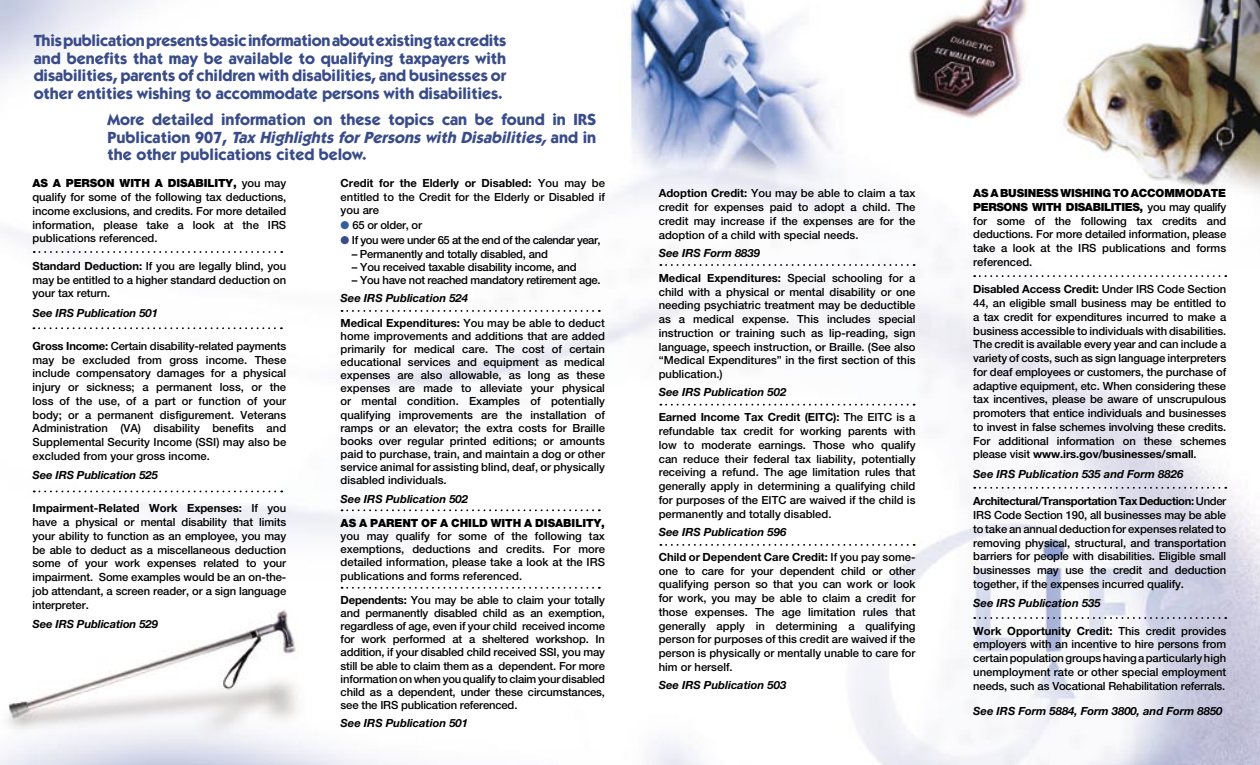
<style>
.page{position:relative;width:1260px;height:765px;background:#fff}
.page>*{position:absolute;margin:0;border:0;box-sizing:border-box;transform-origin:0 0}
.t1{font:700 16.25px/17.5px "Itc Kabel";letter-spacing:-.005em;color:#394c89;text-align:justify}
.t2{font:500 11.25px/13.8px "Helvetica Neue";color:#000;text-align:justify}
.t3{font:italic 700 11.25px "Helvetica Neue";color:#000}
.t4{font:500 11.25px "Helvetica Neue";letter-spacing:-.02em;color:#000}
.t5{font:500 11.25px "Helvetica Neue";letter-spacing:-.04em;color:#000}
.t6{font:500 11.25px "Helvetica Neue";letter-spacing:-.03em;color:#000}
.s1{font-style:italic}
.s2{font-weight:900}
.s3{font-weight:700}
.s4{color:#335f9b}
.s5{color:#394c89}
</style>
<div class="page">
<img style="left:0;top:0;width:1260px;height:765px">
<svg style="left:34px;top:491px;width:248px;height:1px"></svg>
<svg style="left:33px;top:327px;width:249px;height:2px"></svg>
<svg style="left:342px;top:587px;width:258px;height:2px"></svg>
<svg style="left:974px;top:617px;width:252px;height:2px"></svg>
<svg style="left:342px;top:310px;width:258px;height:2px"></svg>
<svg style="left:660px;top:264px;width:255px;height:2px"></svg>
<svg style="left:660px;top:404px;width:255px;height:2px"></svg>
<svg style="left:660px;top:544px;width:255px;height:2px"></svg>
<svg style="left:974px;top:487px;width:252px;height:2px"></svg>
<svg style="left:974px;top:275px;width:252px;height:2px"></svg>
<svg style="left:342px;top:509px;width:258px;height:2px"></svg>
<svg style="left:34px;top:251px;width:248px;height:2px"></svg>
<p class="t1" style="left:34px;top:32px;width:474px">This publication presents basic information about existing tax credits and benefits that may be available to qualifying taxpayers with disabilities, parents of children with disabilities, and businesses or other entities wishing to accommodate persons with disabilities.</p>
<p class="t1" style="left:108px;top:111px;width:490px">More detailed information on these topics can be found in IRS P u b l i c a t i o n 9 0 7 , <span class="s1">Tax HighlightsforPersonswith Disabilities,</span> a n d i n the other publications cited below.</p>
<p class="t2" style="left:32px;top:176px;width:255px"><span class="s2">AS A PERSON WITH A DISABILITY,</span> you may qualify for some of the following tax deductions, income exclusions, and credits. For more detailed information, please take a look at the IRS publications referenced.</p>
<p class="t2" style="left:32px;top:259px;width:255px"><span class="s3">Standard Deduction:</span> If you are legally blind, you may be entitled to a higher standard deduction on your tax return.</p>
<p class="t3" style="left:32px;top:306px;width:127px">See IRS Publication 501</p>
<p class="t2" style="left:32px;top:339px;width:255px"><span class="s3">Gross Income:</span> Certain disability-related payments may be excluded from gross income. These include compensatory damages for a physical injury or sickness; a permanent loss, or the loss of the use, of a part or function of your body; or a permanent disfigurement. Veterans Administration (VA) disability benefits and Supplemental Security Income (SSI) may also be excluded from your gross income.</p>
<p class="t3" style="left:32px;top:468px;width:127px">See IRS Publication 525</p>
<p class="t2" style="left:32px;top:501px;width:255px"><span class="s3">Impairment-Related Work Expenses:</span> If you have a physical or mental disability that limits your ability to function as an employee, you may be able to deduct as a miscellaneous deduction some of your work expenses related to your impairment. Some examples would be an on-the&shy;job attendant, a screen reader, or a sign language interpreter.</p>
<p class="t3" style="left:32px;top:617px;width:127px">See IRS Publication 529</p>
<p class="t2" style="left:341px;top:177px;width:266px;line-height:13.1px"><span class="s3">Credit for the Elderly or Disabled:</span> You may be entitled to the Credit for the Elderly or Disabled if you are</p>
<p class="t4" style="left:341px;top:218px;width:83px"><span class="s4">●</span> 65 or older, or</p>
<p class="t5" style="left:341px;top:234px;width:262px"><span class="s5">●</span> If you were under 65 at the end of the calendar year,</p>
<p class="t4" style="left:352px;top:247px;width:197px">– Permanently and totally disabled, and</p>
<p class="t4" style="left:352px;top:260px;width:226px">– You received taxable disability income, and</p>
<p class="t6" style="left:352px;top:273px;width:250px">– You have not reached mandatory retirement age.</p>
<p class="t3" style="left:341px;top:291px;width:129px">See IRS Publication 524</p>
<p class="t2" style="left:341px;top:316px;width:266px;line-height:13.1px"><span class="s3">Medical Expenditures:</span> You may be able to deduct home improvements and additions that are added primarily for medical care. The cost of certain educational services and equipment as medical expenses are also allowable, as long as these expenses are made to alleviate your physical or mental condition. Examples of potentially qualifying improvements are the installation of ramps or an elevator; the extra costs for Braille books over regular printed editions; or amounts paid to purchase, train, and maintain a dog or other service animal for assisting blind, deaf, or physically disabled individuals.</p>
<p class="t3" style="left:341px;top:492px;width:129px">See IRS Publication 502</p>
<p class="t2" style="left:341px;top:516px;width:266px;line-height:13.1px"><span class="s2">AS A PARENT OF A CHILD WITH A DISABILITY, </span>you may qualify for some of the following tax exemptions, deductions and credits. For more detailed information, please take a look at the IRS publications and forms referenced.</p>
<p class="t2" style="left:341px;top:593px;width:266px;line-height:13.1px"><span class="s3">Dependents:</span> You may be able to claim your totally and permanently disabled child as an exemption, regardless of age, even if your child received income for work performed at a sheltered workshop. In addition, if your disabled child received SSI, you may still be able to claim them as a dependent. For more information on when you qualify to claim your disabled child as a dependent, under these circumstances, see the IRS publication referenced.</p>
<p class="t3" style="left:341px;top:716px;width:129px">See IRS Publication 501</p>
<p class="t2" style="left:659px;top:186px;width:258px"><span class="s3">Adoption Credit:</span> You may be able to claim a tax credit for expenses paid to adopt a child. The credit may increase if the expenses are for the adoption of a child with special needs.</p>
<p class="t3" style="left:659px;top:246px;width:103px">See IRS Form 8839</p>
<p class="t2" style="left:659px;top:271px;width:258px"><span class="s3">Medical Expenditures:</span> Special schooling for a child with a physical or mental disability or one needing psychiatric treatment may be deductible as a medical expense. This includes special instruction or training such as lip-reading, sign language, speech instruction, or Braille. (See also “Medical Expenditures” in the first section of this publication.)</p>
<p class="t3" style="left:659px;top:385px;width:129px">See IRS Publication 502</p>
<p class="t2" style="left:659px;top:410px;width:258px"><span class="s3">Earned Income Tax Credit (EITC):</span> The EITC is a refundable tax credit for working parents with low to moderate earnings. Those who qualify can reduce their federal tax liability, potentially receiving a refund. The age limitation rules that generally apply in determining a qualifying child for purposes of the EITC are waived if the child is permanently and totally disabled.</p>
<p class="t3" style="left:659px;top:525px;width:129px">See IRS Publication 596</p>
<p class="t2" style="left:659px;top:550px;width:258px"><span class="s3">Child or Dependent Care Credit:</span> If you pay some&shy;one to care for your dependent child or other qualifying person so that you can work or look for work, you may be able to claim a credit for those expenses. The age limitation rules that generally apply in determining a qualifying person for purposes of this credit are waived if the person is physically or mentally unable to care for him or herself.</p>
<p class="t3" style="left:659px;top:678px;width:129px">See IRS Publication 503</p>
<p class="t2" style="left:973px;top:186px;width:255px"><span class="s2">AS A BUSINESS WISHING TO ACCOMMODATE PERSONS WITH DISABILITIES,</span> you may qualify for some of the following tax credits and deductions. For more detailed information, please take a look at the IRS publications and forms referenced.</p>
<p class="t2" style="left:973px;top:282px;width:255px"><span class="s3">Disabled Access Credit:</span> Under IRS Code Section 44, an eligible small business may be entitled to a tax credit for expenditures incurred to make a business accessible to individuals with disabilities.<br>The credit is available every year and can include a variety of costs, such as sign language interpreters for deaf employees or customers, the purchase of adaptive equipment, etc. When considering these tax incentives, please be aware of unscrupulous promoters that entice individuals and businesses to invest in false schemes involving these credits.<br>For additional information on these schemes please visit <span class="s3">www.irs.gov/businesses/small</span>.</p>
<p class="t3" style="left:973px;top:467px;width:212px">See IRS Publication 535 and Form 8826</p>
<p class="t2" style="left:973px;top:494px;width:255px"><span class="s3">Architectural/Transportation Tax Deduction:</span> Under IRS Code Section 190, all businesses may be able to take an annual deduction for expenses related to removing physical, structural, and transportation barriers for people with disabilities. Eligible small businesses may use the credit and deduction together, if the expenses incurred qualify.</p>
<p class="t3" style="left:973px;top:596px;width:129px">See IRS Publication 535</p>
<p class="t2" style="left:973px;top:624px;width:255px"><span class="s3">Work Opportunity Credit:</span> This credit provides employers with an incentive to hire persons from certain population groups having a particularly high unemployment rate or other special employment needs, such as Vocational Rehabilitation referrals.</p>
<p class="t3" style="left:973px;top:704px;width:251px">See IRS Form 5884, Form 3800, and Form 8850</p>
</div>
